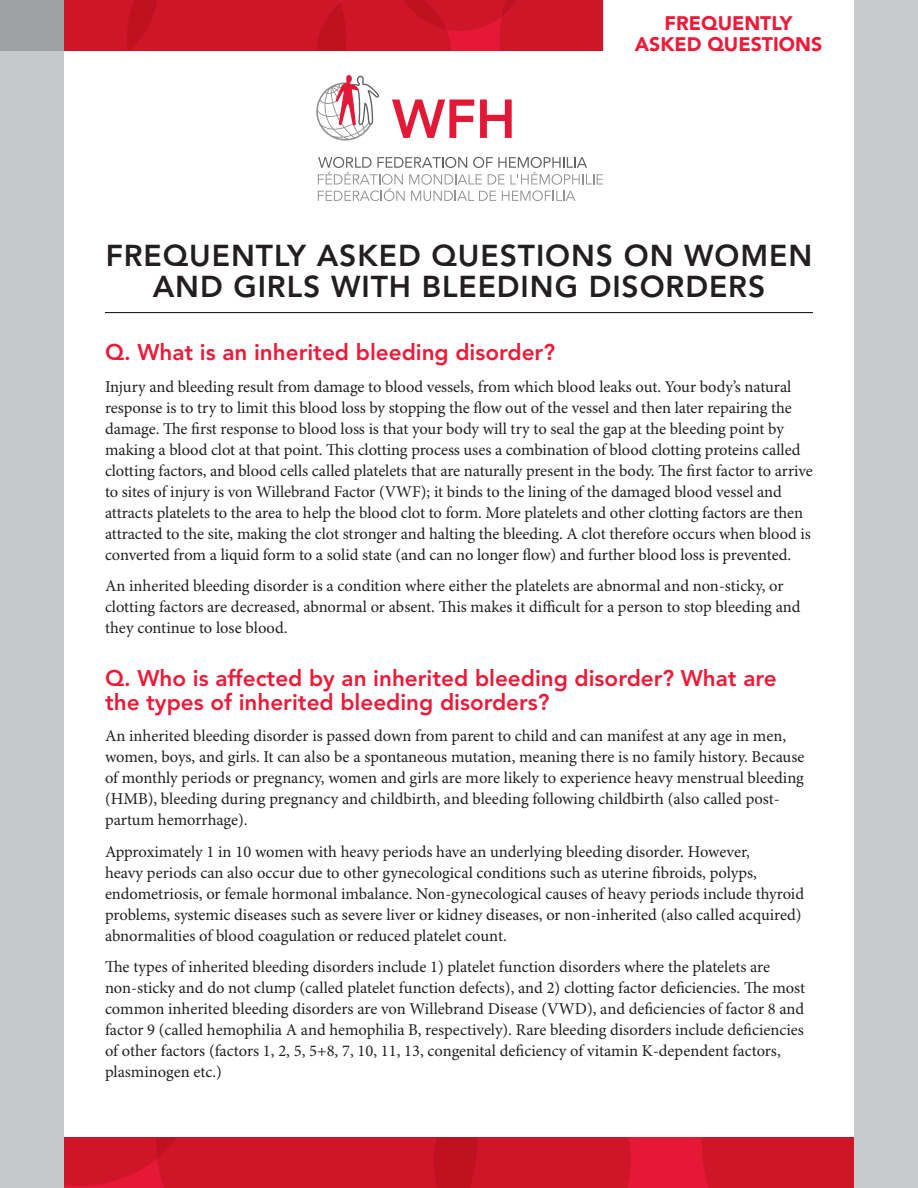
<style>
.page{position:relative;width:918px;height:1188px;background:#fff}
.page>*{position:absolute;margin:0;border:0;box-sizing:border-box;transform-origin:0 0}
.L1{font:800 30px/31.5px "Avenir LT Std";letter-spacing:.03em;color:#231f20;text-align:center}
.L2{font:800 22.5px/24px "Avenir LT Std";color:#ed1a38}
.t1{font:900 19.5px/20.4px "Avenir LT Std";color:#ed1a38;text-align:center}
.Body{font:16.5px/21px "Minion Pro";letter-spacing:-.005em;color:#231f20}
</style>
<div class="page">
<div style="left:0;top:51px;width:64px;height:1137px;background:#c7c8ca"></div>
<div style="left:854px;top:0;width:64px;height:1188px;background:#c9cacc"></div>
<div style="left:64px;top:1137px;width:790px;height:51px;background:#e51836"></div>
<svg style="left:64px;top:1137px;width:567px;height:51px;background:#ce1528"></svg>
<div style="left:702px;top:1137px;width:152px;height:51px;background:#cf1629"></div>
<div style="left:0;top:0;width:64px;height:51px;background:#a0a1a5"></div>
<svg style="left:64px;top:0;width:539px;height:51px;background:#ce1528"></svg>
<svg style="left:392px;top:100px;width:82px;height:38px"></svg>
<svg style="left:480px;top:100px;width:32px;height:38px"></svg>
<svg style="left:318px;top:157px;width:285px;height:44px"></svg>
<svg style="left:316px;top:75px;width:63px;height:66px"></svg>
<hr style="left:105px;top:312px;width:708px;height:1px;background:#231f20">
<p class="t1" style="left:635px;top:13px;width:189px">FREQUENTLY<br>ASKED QUESTIONS</p>
<p class="L1" style="left:106px;top:239px;width:708px">FREQUENTLY ASKED QUESTIONS ON WOMEN<br>AND GIRLS WITH BLEEDING DISORDERS</p>
<p class="L2" style="left:105px;top:340px;width:452px">Q. What is an inherited bleeding disorder?</p>
<p class="Body" style="left:105px;top:376px;width:709px">Injury and bleeding result from damage to blood vessels, from which blood leaks out. Your body’s natural response is to try to limit this blood loss by stopping the flow out of the vessel and then later repairing the damage. The first response to blood loss is that your body will try to seal the gap at the bleeding point by making a blood clot at that point. This clotting process uses a combination of blood clotting proteins called clotting factors, and blood cells called platelets that are naturally present in the body. The first factor to arrive to sites of injury is von Willebrand Factor (VWF); it binds to the lining of the damaged blood vessel and attracts platelets to the area to help the blood clot to form. More platelets and other clotting factors are then attracted to the site, making the clot stronger and halting the bleeding. A clot therefore occurs when blood is converted from a liquid form to a solid state (and can no longer flow) and further blood loss is prevented.</p>
<p class="Body" style="left:105px;top:576px;width:697px">An inherited bleeding disorder is a condition where either the platelets are abnormal and non-sticky, or clotting factors are decreased, abnormal or absent. This makes it difficult for a person to stop bleeding and they continue to lose blood.</p>
<p class="L2" style="left:105px;top:666px;width:673px">Q. Who is affected by an inherited bleeding disorder? What are the types of inherited bleeding disorders?</p>
<p class="Body" style="left:105px;top:726px;width:701px">An inherited bleeding disorder is passed down from parent to child and can manifest at any age in men, women, boys, and girls. It can also be a spontaneous mutation, meaning there is no family history. Because of monthly periods or pregnancy, women and girls are more likely to experience heavy menstrual bleeding (HMB), bleeding during pregnancy and childbirth, and bleeding following childbirth (also called post&shy;partum hemorrhage).</p>
<p class="Body" style="left:105px;top:841px;width:701px">Approximately 1 in 10 women with heavy periods have an underlying bleeding disorder. However,<br>heavy periods can also occur due to other gynecological conditions such as uterine fibroids, polyps, endometriosis, or female hormonal imbalance. Non-gynecological causes of heavy periods include thyroid problems, systemic diseases such as severe liver or kidney diseases, or non-inherited (also called acquired) abnormalities of blood coagulation or reduced platelet count.</p>
<p class="Body" style="left:105px;top:957px;width:702px">The types of inherited bleeding disorders include 1) platelet function disorders where the platelets are non-sticky and do not clump (called platelet function defects), and 2) clotting factor deficiencies. The most common inherited bleeding disorders are von Willebrand Disease (VWD), and deficiencies of factor 8 and factor 9 (called hemophilia A and hemophilia B, respectively). Rare bleeding disorders include deficiencies of other factors (factors 1, 2, 5, 5+8, 7, 10, 11, 13, congenital deficiency of vitamin K-dependent factors, plasminogen etc.)</p>
</div>
